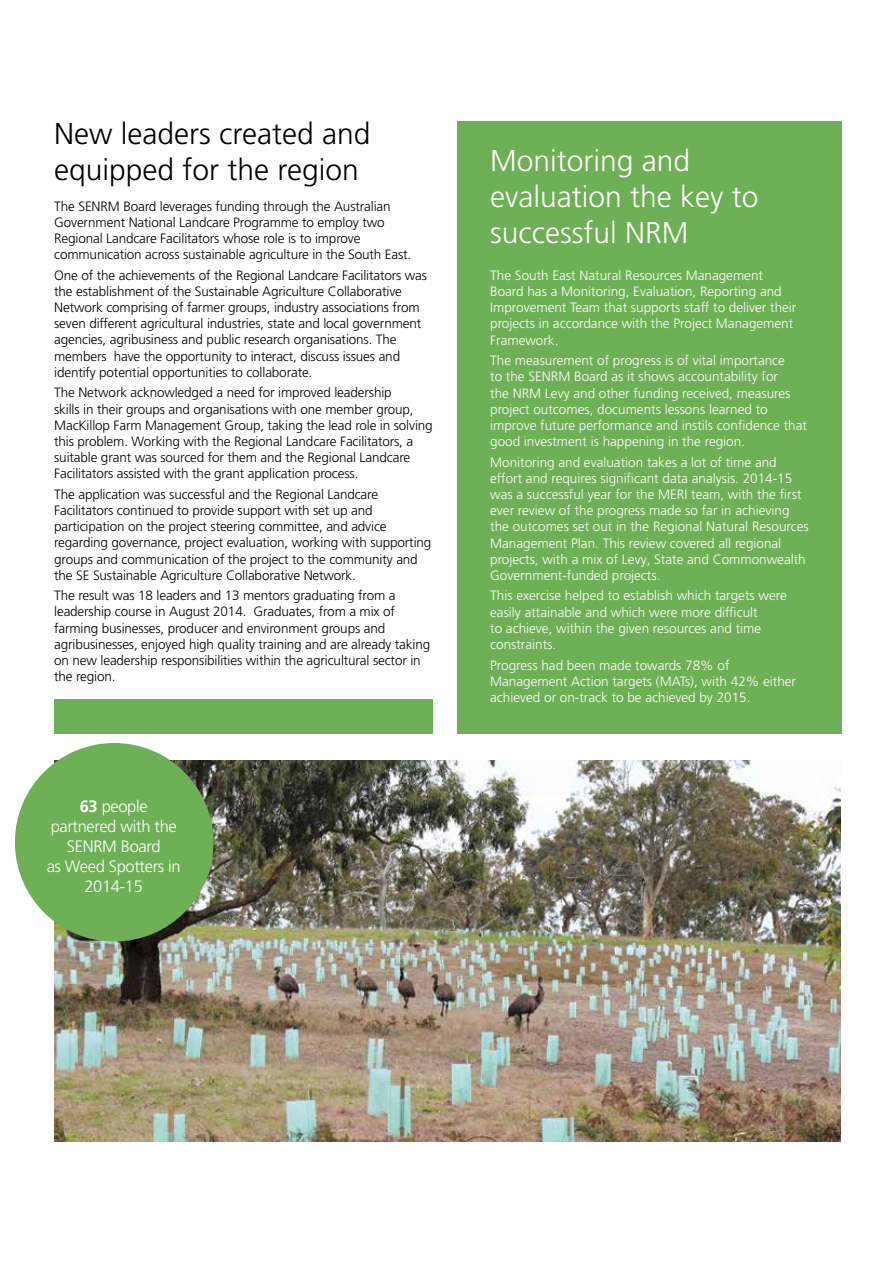
<style>
.page{position:relative;width:893px;height:1263px;background:#fff}
.page>*{position:absolute;margin:0;border:0;box-sizing:border-box;transform-origin:0 0}
.t1{font:300 30px/36px "Frutiger LT Pro";color:#fff}
.t2{font:300 30px/36px "Frutiger LT Pro";color:#000}
.t3{font:300 16.5px/19.8px "Frutiger LT Pro";letter-spacing:-.02em;color:#fff;text-align:center}
.t4{font:300 13.5px/16.2px "Frutiger LT Pro";letter-spacing:-.01em;color:#000}
.t5{font:300 13.5px/16.2px "Frutiger LT Pro";color:#fff}
.s1{font-weight:700}
</style>
<div class="page">
<div style="left:458px;top:121px;width:384px;height:613px;background:#6eb055"></div>
<div style="left:54px;top:699px;width:379px;height:35px;background:#6eb055"></div>
<img style="left:54px;top:760px;width:787px;height:381px">
<div style="left:15px;top:743px;width:198px;height:198px;background:#6eb055;border-radius:50%"></div>
<h1 class="t2" style="left:54px;top:116px;width:318px">New leaders created and equipped for the region</h1>
<p class="t4" style="left:54px;top:198px;width:359px">The SENRM Board leverages funding through the Australian Government National Landcare Programme to employ two Regional Landcare Facilitators whose role is to improve communication across sustainable agriculture in the South East.</p>
<p class="t4" style="left:54px;top:267px;width:374px">One of the achievements of the Regional Landcare Facilitators was the establishment of the Sustainable Agriculture Collaborative Network comprising of farmer groups, industry associations from seven different agricultural industries, state and local government agencies, agribusiness and public research organisations. The members have the opportunity to interact, discuss issues and identify potential opportunities to collaborate.</p>
<p class="t4" style="left:54px;top:385px;width:380px">The Network acknowledged a need for improved leadership<br>skills in their groups and organisations with one member group, MacKillop Farm Management Group, taking the lead role in solving this problem. Working with the Regional Landcare Facilitators, a suitable grant was sourced for them and the Regional Landcare Facilitators assisted with the grant application process.</p>
<p class="t4" style="left:54px;top:486px;width:379px">The application was successful and the Regional Landcare Facilitators continued to provide support with set up and participation on the project steering committee, and advice regarding governance, project evaluation, working with supporting groups and communication of the project to the community and the SE Sustainable Agriculture Collaborative Network.</p>
<p class="t4" style="left:54px;top:588px;width:378px">The result was 18 leaders and 13 mentors graduating from a leadership course in August 2014. Graduates, from a mix of farming businesses, producer and environment groups and agribusinesses, enjoyed high quality training and are already taking on new leadership responsibilities within the agricultural sector in the region.</p>
<p class="t3" style="left:47px;top:797px;width:136px"><span class="s1">63</span> people partnered with the<br>SENRM Board<br>as Weed Spotters in<br>2014-15</p>
<h1 class="t1" style="left:490px;top:143px;width:270px">Monitoring and evaluation the key to successful NRM</h1>
<p class="t5" style="left:490px;top:267px;width:308px">The South East Natural Resources Management Board has a Monitoring, Evaluation, Reporting and Improvement Team that supports staff to deliver their projects in accordance with the Project Management Framework.</p>
<p class="t5" style="left:490px;top:352px;width:318px">The measurement of progress is of vital importance<br>to the SENRM Board as it shows accountability for<br>the NRM Levy and other funding received, measures project outcomes, documents lessons learned to improve future performance and instils confidence that good investment is happening in the region.</p>
<p class="t5" style="left:490px;top:454px;width:320px">Monitoring and evaluation takes a lot of time and effort and requires significant data analysis. 2014-15 was a successful year for the MERI team, with the first ever review of the progress made so far in achieving the outcomes set out in the Regional Natural Resources Management Plan. This review covered all regional projects, with a mix of Levy, State and Commonwealth Government-funded projects.</p>
<p class="t5" style="left:490px;top:588px;width:298px">This exercise helped to establish which targets were easily attainable and which were more difficult<br>to achieve, within the given resources and time constraints.</p>
<p class="t5" style="left:490px;top:657px;width:307px">Progress had been made towards 78% of<br>Management Action targets (MATs), with 42% either achieved or on-track to be achieved by 2015.</p>
</div>
